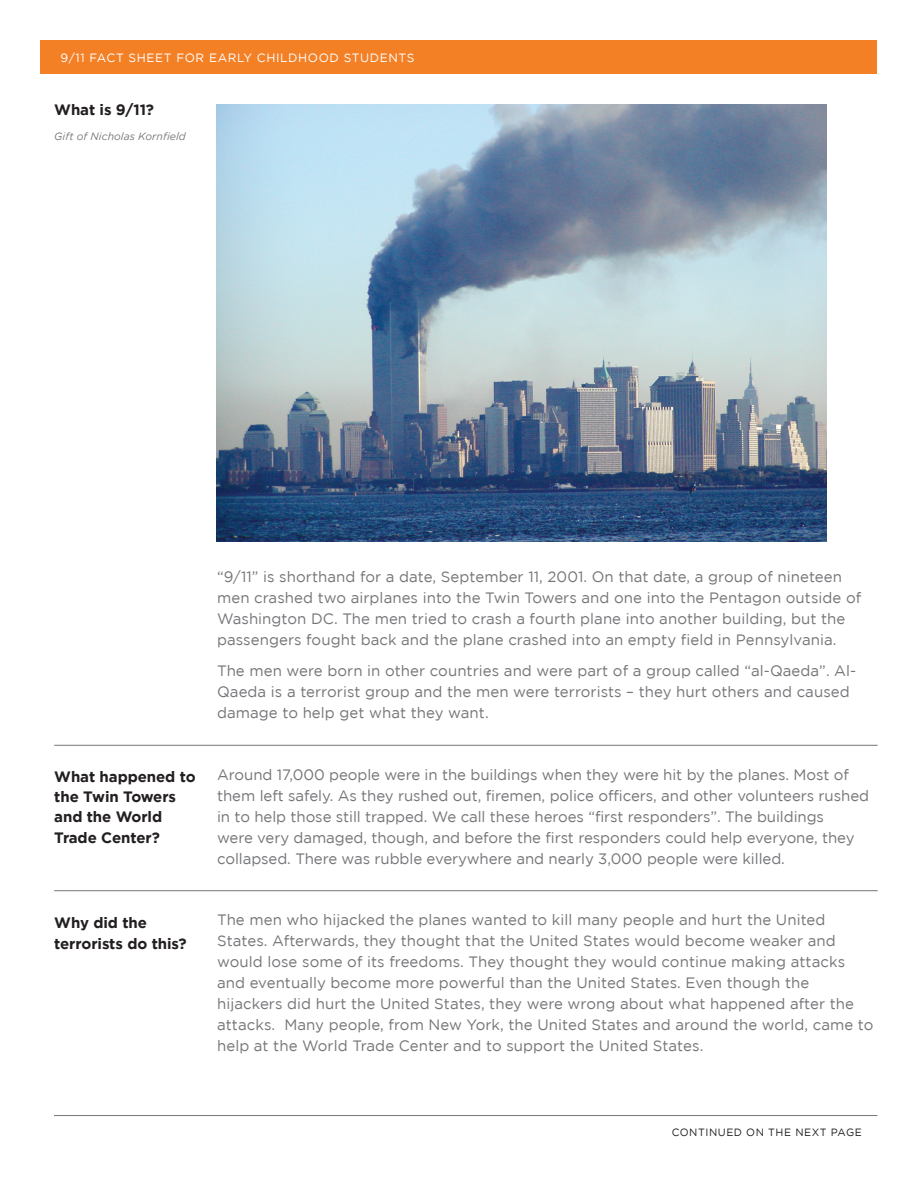
<style>
.page{position:relative;width:918px;height:1188px;background:#fff}
.page>*{position:absolute;margin:0;border:0;box-sizing:border-box;transform-origin:0 0}
.t1{font:15px/21px "Gotham";letter-spacing:.005em;color:#757679}
.t2{font:700 15px/19.8px "Gotham";letter-spacing:-.005em;color:#231f20}
.t3{font:12px "Gotham";letter-spacing:.05em;color:#fff}
.t4{font:italic 10.5px "Gotham";letter-spacing:.005em;color:#757679}
.t5{font:10.5px "Gotham";letter-spacing:.05em;color:#231f20}
</style>
<div class="page">
<div style="left:40px;top:40px;width:837px;height:34px;background:#f48026"></div>
<hr style="left:54px;top:745px;width:824px;height:1px;background:#757679">
<hr style="left:54px;top:890px;width:824px;height:1px;background:#757679">
<img style="left:217px;top:104px;width:610px;height:437px">
<hr style="left:54px;top:1115px;width:824px;height:1px;background:#757679">
<p class="t3" style="left:61px;top:51px;width:355px">9/11 FACT SHEET FOR EARLY CHILDHOOD STUDENTS</p>
<p class="t2" style="left:54px;top:99px;width:101px">What is 9/11?</p>
<p class="t4" style="left:54px;top:130px;width:133px">Gift of Nicholas Kornfield</p>
<p class="t2" style="left:54px;top:767px;width:143px">What happened to the Twin Towers and the World</p>
<p class="t2" style="left:54px;top:828px;width:107px">Trade Center?</p>
<p class="t2" style="left:54px;top:911px;width:134px;line-height:21.6px">Why did the terrorists do this?</p>
<p class="t1" style="left:217px;top:566px;width:646px">“9/11” is shorthand for a date, September 11, 2001. On that date, a group of nineteen men crashed two airplanes into the Twin Towers and one into the Pentagon outside of Washington DC. The men tried to crash a fourth plane into another building, but the passengers fought back and the plane crashed into an empty field in Pennsylvania.</p>
<p class="t1" style="left:217px;top:660px;width:641px">The men were born in other countries and were part of a group called “al-Qaeda”. Al-<br>Qaeda is a terrorist group and the men were terrorists – they hurt others and caused damage to help get what they want.</p>
<p class="t1" style="left:217px;top:764px;width:653px">Around 17,000 people were in the buildings when they were hit by the planes. Most of them left safely. As they rushed out, firemen, police officers, and other volunteers rushed in to help those still trapped. We call these heroes “first responders”. The buildings<br>were very damaged, though, and before the first responders could help everyone, they collapsed. There was rubble everywhere and nearly 3,000 people were killed.</p>
<p class="t1" style="left:217px;top:909px;width:658px">The men who hijacked the planes wanted to kill many people and hurt the United States. Afterwards, they thought that the United States would become weaker and would lose some of its freedoms. They thought they would continue making attacks and eventually become more powerful than the United States. Even though the hijackers did hurt the United States, they were wrong about what happened after the attacks. Many people, from New York, the United States and around the world, came to help at the World Trade Center and to support the United States.</p>
<p class="t5" style="left:672px;top:1126px;width:192px">CONTINUED ON THE NEXT PAGE</p>
</div>
